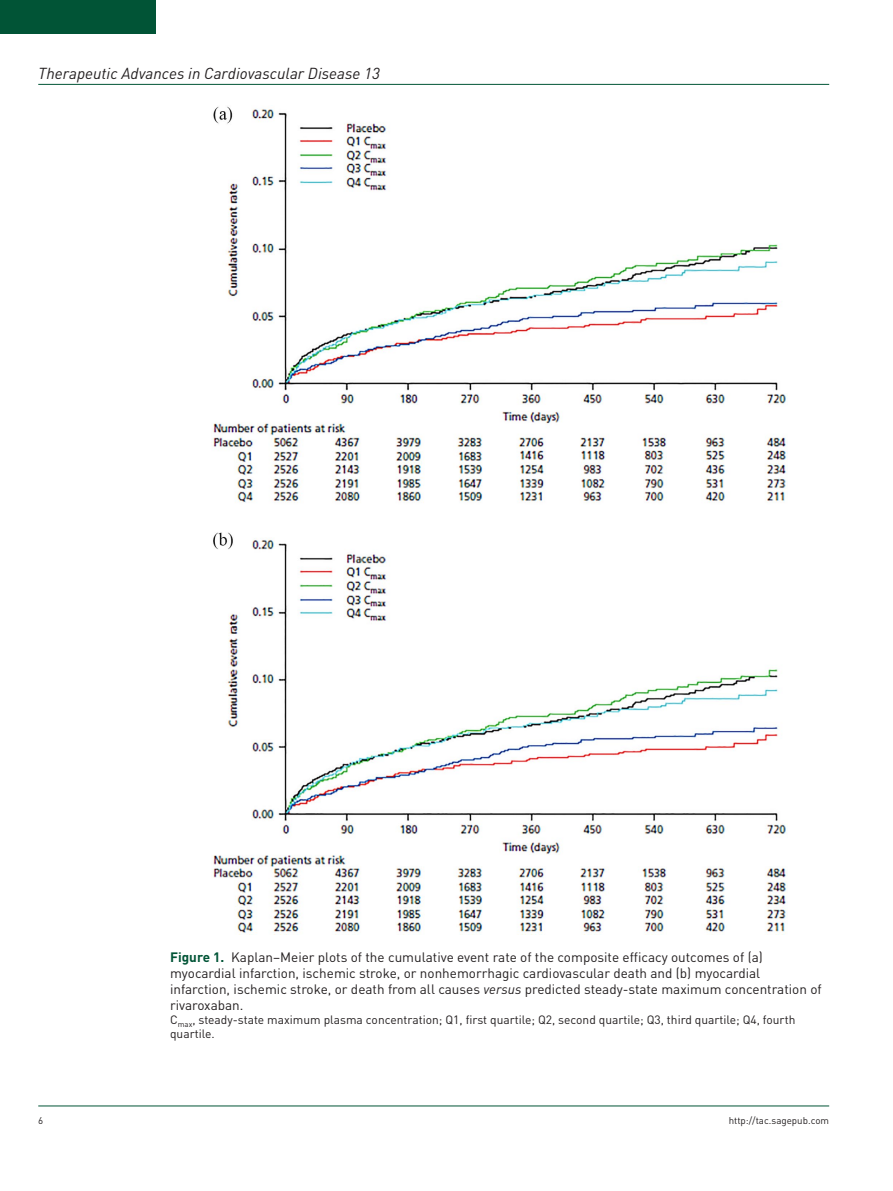
<style>
.page{position:relative;width:893px;height:1191px;background:#fff}
.page>*{position:absolute;margin:0;border:0;box-sizing:border-box;transform-origin:0 0}
.t1{font:italic 15.75px "DIN";color:#231f20}
.t2{font:13.5px/15.8px "DIN";color:#231f20}
.t3{font:12px/14.2px "DIN";color:#231f20}
.t4{font:9.75px "DIN";color:#231f20}
.s1{font-weight:700;color:#015436}
.s2{font-style:italic}
</style>
<div class="page">
<hr style="left:38px;top:84px;width:791px;height:1px;background:#015436">
<hr style="left:38px;top:1105px;width:791px;height:1px;background:#015436">
<div style="left:0;top:0;width:155px;height:34px;background:#015436"></div>
<img style="left:213px;top:106px;width:575px;height:827px">
<p class="t1" style="left:38px;top:63px;width:343px">Therapeutic Advances in Cardiovascular Disease 13</p>
<p class="t2" style="left:170px;top:949px;width:653px"><span class="s1">Figure 1.</span> Kaplan–Meier plots of the cumulative event rate of the composite efficacy outcomes of (a) myocardial infarction, ischemic stroke, or nonhemorrhagic cardiovascular death and (b) myocardial infarction, ischemic stroke, or death from all causes <span class="s2">versus</span> predicted steady-state maximum concentration of rivaroxaban.</p>
<p class="t3" style="left:170px;top:1012px;width:627px">C<sub>max</sub>, steady-state maximum plasma concentration; Q1, first quartile; Q2, second quartile; Q3, third quartile; Q4, fourth quartile.</p>
<p class="t4" style="left:38px;top:1114px;width:7px">6</p>
<p class="t4" style="left:729px;top:1114px;width:102px">http://tac.sagepub.com</p>
</div>
